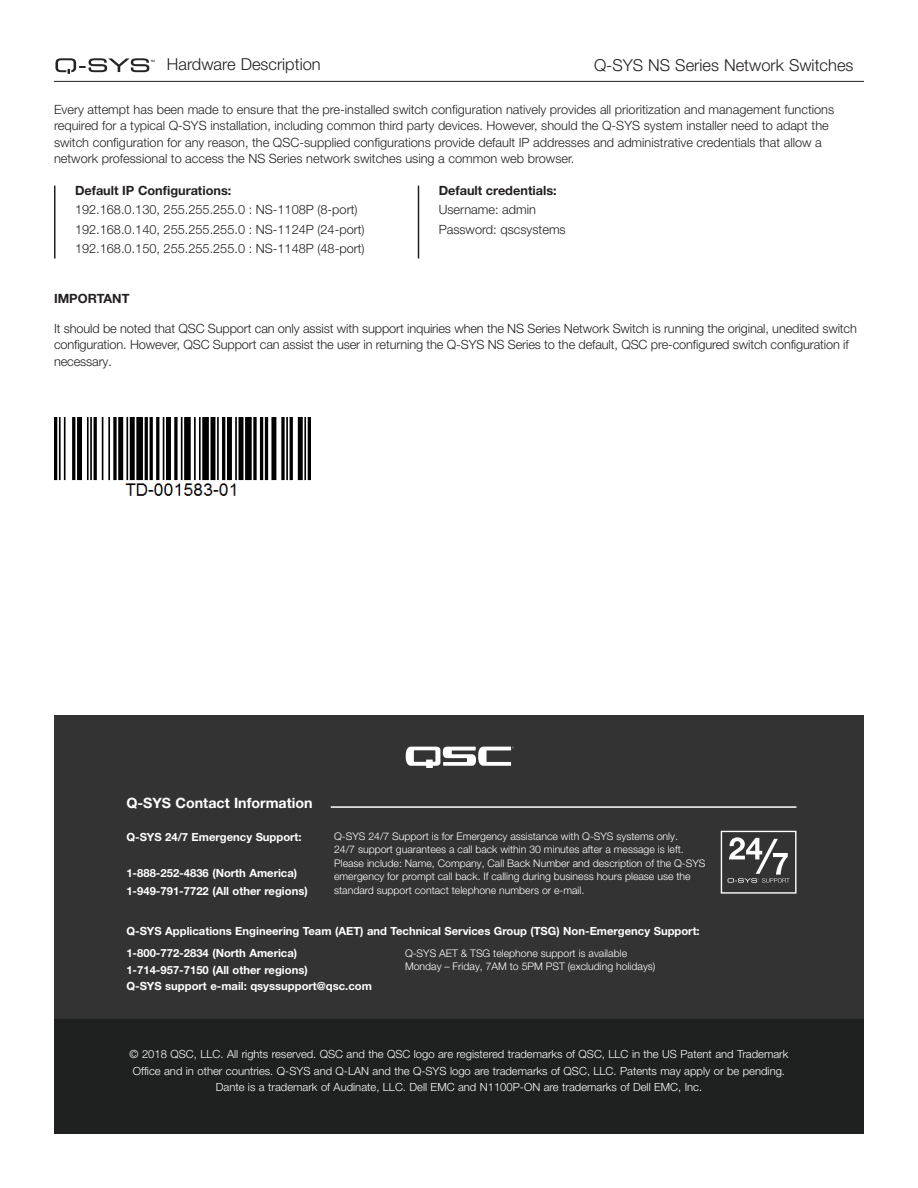
<style>
.page{position:relative;width:918px;height:1188px;background:#fff}
.page>*{position:absolute;margin:0;border:0;box-sizing:border-box;transform-origin:0 0}
.t1{font:300 16.5px "Helvetica Neue LT Pro";color:#231f20}
.t2{font:700 14.25px "Helvetica Neue LT Pro";color:#fff}
.t3{font:300 12.75px/16.5px "Helvetica Neue LT Pro";color:#231f20}
.t4{font:700 12.75px "Helvetica Neue LT Pro";color:#231f20}
.t5{font:300 11.25px/16.5px "Helvetica Neue LT Pro";color:#fff;text-align:center}
.t6{font:700 11.25px/16.5px "Helvetica Neue LT Pro";color:#fff}
.t7{font:300 10.5px/13.5px "Helvetica Neue LT Pro";color:#fff}
</style>
<div class="page">
<div style="left:54px;top:716px;width:810px;height:418px;background:#323332"></div>
<div style="left:54px;top:1020px;width:810px;height:114px;background:#1f2020"></div>
<svg style="left:55px;top:58px;width:99px;height:16px"></svg>
<hr style="left:54px;top:81px;width:810px;height:1px;background:#1f2020">
<hr style="left:54px;top:186px;width:2px;height:73px;background:#1f2020">
<hr style="left:418px;top:186px;width:1px;height:73px;background:#1f2020">
<svg style="left:406px;top:747px;width:108px;height:21px"></svg>
<img style="left:55px;top:417px;width:255px;height:79px">
<svg style="left:728px;top:837px;width:62px;height:46px"></svg>
<div style="left:721px;top:831px;width:76px;height:63px;border:1px solid #fff"></div>
<hr style="left:331px;top:806px;width:465px;height:2px;background:#fff">
<p class="t1" style="left:167px;top:54px;width:155px">Hardware Description</p>
<p class="t1" style="left:594px;top:55px;width:261px">Q-SYS NS Series Network Switches</p>
<p class="t3" style="left:54px;top:101px;width:782px">Every attempt has been made to ensure that the pre-installed switch configuration natively provides all prioritization and management functions required for a typical Q-SYS installation, including common third party devices. However, should the Q-SYS system installer need to adapt the switch configuration for any reason, the QSC-supplied configurations provide default IP addresses and administrative credentials that allow a network professional to access the NS Series network switches using a common web browser.</p>
<p class="t4" style="left:75px;top:182px;width:158px">Default IP Configurations:</p>
<p class="t3" style="left:75px;top:200px;width:291px;line-height:19.5px">192.168.0.130, 255.255.255.0 : NS-1108P (8-port)<br>192.168.0.140, 255.255.255.0 : NS-1124P (24-port)<br>192.168.0.150, 255.255.255.0 : NS-1148P (48-port)</p>
<p class="t4" style="left:439px;top:182px;width:120px">Default credentials:</p>
<p class="t3" style="left:439px;top:200px;width:129px;line-height:19.5px">Username: admin<br>Password: qscsystems</p>
<p class="t4" style="left:54px;top:290px;width:77px">IMPORTANT</p>
<p class="t3" style="left:54px;top:320px;width:804px">It should be noted that QSC Support can only assist with support inquiries when the NS Series Network Switch is running the original, unedited switch configuration. However, QSC Support can assist the user in returning the Q-SYS NS Series to the default, QSC pre-configured switch configuration if necessary.</p>
<p class="t2" style="left:126px;top:794px;width:188px">Q-SYS Contact Information</p>
<p class="t6" style="left:126px;top:828px;width:177px">Q-SYS 24/7 Emergency Support:</p>
<p class="t6" style="left:126px;top:863px;width:183px;line-height:18px">1-888-252-4836 (North America)<br>1-949-791-7722 (All other regions)</p>
<p class="t7" style="left:334px;top:829px;width:373px">Q-SYS 24/7 Support is for Emergency assistance with Q-SYS systems only.<br>24/7 support guarantees a call back within 30 minutes after a message is left.<br>Please include: Name, Company, Call Back Number and description of the Q-SYS emergency for prompt call back. If calling during business hours please use the standard support contact telephone numbers or e-mail.</p>
<p class="t6" style="left:126px;top:922px;width:575px">Q-SYS Applications Engineering Team (AET) and Technical Services Group (TSG) Non-Emergency Support:</p>
<p class="t6" style="left:126px;top:945px;width:247px">1-800-772-2834 (North America)<br>1-714-957-7150 (All other regions)<br>Q-SYS support e-mail: qsyssupport@qsc.com</p>
<p class="t7" style="left:405px;top:946px;width:252px">Q-SYS AET &amp; TSG telephone support is available<br>Monday – Friday, 7AM to 5PM PST (excluding holidays)</p>
<p class="t5" style="left:130px;top:1046px;width:660px">© 2018 QSC, LLC. All rights reserved. QSC and the QSC logo are registered trademarks of QSC, LLC in the US Patent and Trademark<br>Office and in other countries. Q-SYS and Q-LAN and the Q-SYS logo are trademarks of QSC, LLC. Patents may apply or be pending.<br>Dante is a trademark of Audinate, LLC. Dell EMC and N1100P-ON are trademarks of Dell EMC, Inc.</p>
</div>
